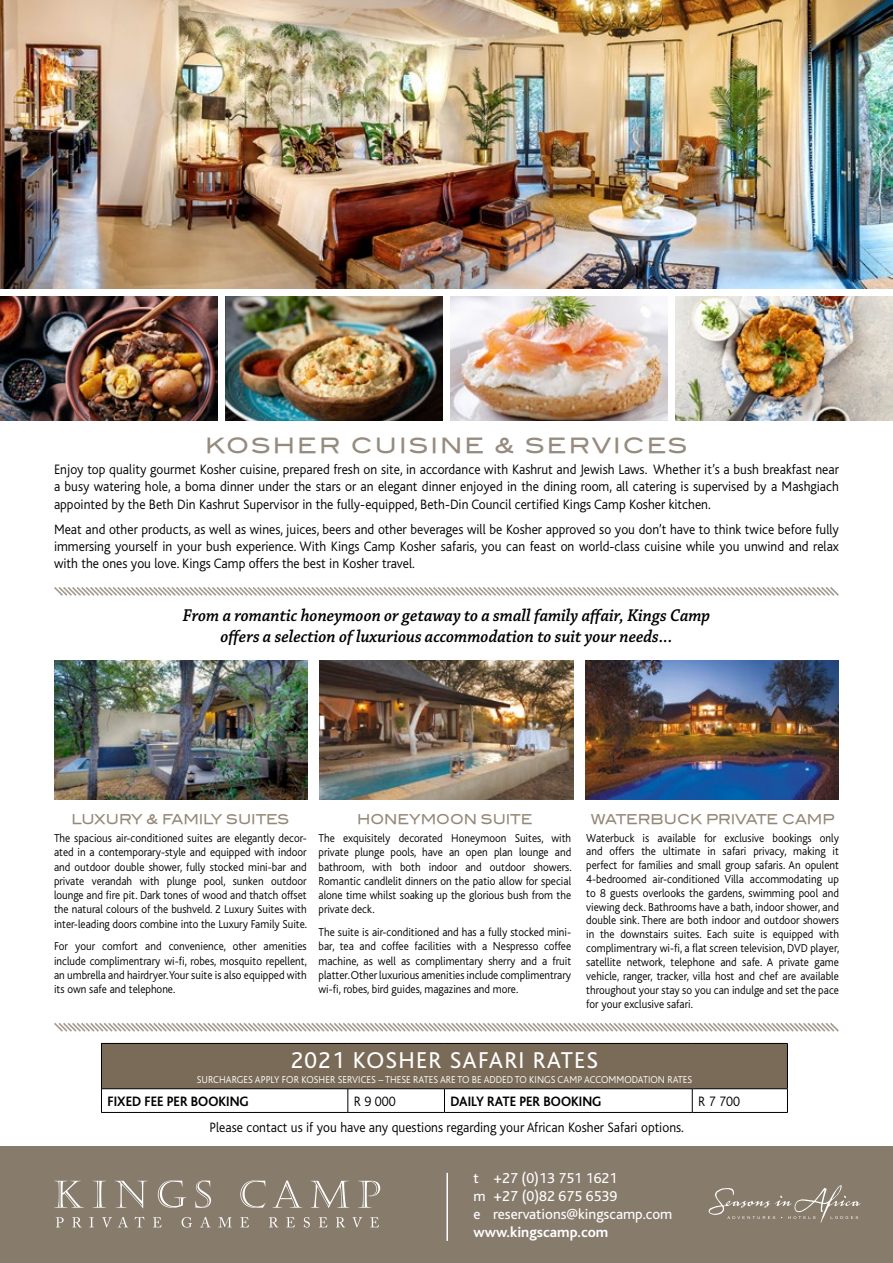
<style>
.page{position:relative;width:893px;height:1263px;background:#fff}
.page>*{position:absolute;margin:0;border:0;box-sizing:border-box;transform-origin:0 0}
.t1{font:24px "Bliss";letter-spacing:.05em;color:#fff}
.t2{font:21px "Blair Md ITCTT Medium";letter-spacing:.1em;color:#968b7e}
.t3{font:italic 600 18px/21px "Chaparral Pro";color:#000;text-align:center;scale:.95 1}
.t4{font:15px/18px "Bliss";color:#fff}
.t5{font:700 15px "Bliss";color:#fff}
.t6{font:300 14.25px/17.1px "Bliss";color:#000;text-align:justify;scale:.95 1}
.t7{font:700 14.25px "Bliss";color:#000;scale:.95 1}
.t8{font:13.5px "Blair Md ITCTT Medium";letter-spacing:-.005em;color:#948776;scale:.93 1}
.t9{font:300 12px/14.2px "Bliss";color:#000;text-align:justify;scale:.93 1}
.t10{font:300 10.5px "Bliss";color:#fff;scale:.95 1}
</style>
<div class="page">
<img style="left:225px;top:296px;width:217px;height:124px">
<img style="left:450px;top:296px;width:218px;height:124px">
<img style="left:676px;top:296px;width:217px;height:124px">
<img style="left:0;top:296px;width:217px;height:124px">
<svg style="left:54px;top:587px;width:785px;height:9px"></svg>
<svg style="left:54px;top:1023px;width:785px;height:9px"></svg>
<div style="left:0;top:1146px;width:893px;height:117px;background:#877b6c"></div>
<svg style="left:709px;top:1185px;width:152px;height:38px"></svg>
<svg style="left:54px;top:1180px;width:326px;height:28px"></svg>
<svg style="left:56px;top:1217px;width:323px;height:10px"></svg>
<hr style="left:446px;top:1173px;width:2px;height:68px;background:#fff">
<div style="left:101px;top:1043px;width:686px;height:46px;background:#7a6b59"></div>
<hr style="left:101px;top:1043px;width:247px;height:1px;background:#000">
<hr style="left:101px;top:1044px;width:1px;height:44px;background:#000">
<hr style="left:348px;top:1043px;width:96px;height:1px;background:#000">
<hr style="left:444px;top:1043px;width:248px;height:1px;background:#000">
<hr style="left:692px;top:1043px;width:96px;height:1px;background:#000">
<hr style="left:787px;top:1044px;width:1px;height:44px;background:#000">
<hr style="left:101px;top:1088px;width:247px;height:1px;background:#000">
<hr style="left:348px;top:1088px;width:96px;height:1px;background:#000">
<hr style="left:444px;top:1088px;width:248px;height:1px;background:#000">
<hr style="left:692px;top:1088px;width:96px;height:1px;background:#000">
<svg style="left:101px;top:1089px;width:687px;height:23px"></svg>
<hr style="left:101px;top:1112px;width:247px;height:1px;background:#000">
<hr style="left:348px;top:1112px;width:96px;height:1px;background:#000">
<hr style="left:444px;top:1112px;width:248px;height:1px;background:#000">
<hr style="left:692px;top:1112px;width:96px;height:1px;background:#000">
<img style="left:320px;top:660px;width:253px;height:139px">
<img style="left:586px;top:660px;width:253px;height:139px">
<img style="left:54px;top:660px;width:253px;height:139px">
<img style="left:0;top:0;width:893px;height:288px">
<h2 class="t2" style="left:205px;top:433px;width:484px">KOSHER CUISINE &amp; SERVICES</h2>
<p class="t6" style="left:54px;top:461px;width:828px">Enjoy top quality gourmet Kosher cuisine, prepared fresh on site, in accordance with Kashrut and Jewish Laws. Whether it’s a bush breakfast near a busy watering hole, a boma dinner under the stars or an elegant dinner enjoyed in the dining room, all catering is supervised by a Mashgiach appointed by the Beth Din Kashrut Supervisor in the fully-equipped, Beth-Din Council certified Kings Camp Kosher kitchen.</p>
<p class="t6" style="left:54px;top:521px;width:828px">Meat and other products, as well as wines, juices, beers and other beverages will be Kosher approved so you don’t have to think twice before fully immersing yourself in your bush experience. With Kings Camp Kosher safaris, you can feast on world-class cuisine while you unwind and relax with the ones you love. Kings Camp offers the best in Kosher travel.</p>
<h3 class="t3" style="left:183px;top:606px;width:557px">From a romantic honeymoon or getaway to a small family affair, Kings Camp offers a selection of luxurious accommodation to suit your needs...</h3>
<p class="t8" style="left:71px;top:810px;width:236px">LUXURY &amp; FAMILY SUITES</p>
<p class="t9" style="left:54px;top:831px;width:274px">The spacious air-conditioned suites are elegantly decor&shy;ated in a contemporary-style and equipped with indoor and outdoor double shower, fully stocked mini-bar and private verandah with plunge pool, sunken outdoor lounge and fire pit. Dark tones of wood and thatch offset the natural colours of the bushveld. 2 Luxury Suites with inter-leading doors combine into the Luxury Family Suite.</p>
<p class="t9" style="left:54px;top:939px;width:274px">For your comfort and convenience, other amenities include complimentrary wi-fi, robes, mosquito repellent, an umbrella and hairdryer. Your suite is also equipped with its own safe and telephone.</p>
<p class="t8" style="left:357px;top:810px;width:190px">HONEYMOON SUITE</p>
<p class="t9" style="left:318px;top:831px;width:274px">The exquisitely decorated Honeymoon Suites, with private plunge pools, have an open plan lounge and bathroom, with both indoor and outdoor showers.<br>Romantic candlelit dinners on the patio allow for special alone time whilst soaking up the glorious bush from the private deck.</p>
<p class="t9" style="left:318px;top:925px;width:273px">The suite is air-conditioned and has a fully stocked mini&shy;bar, tea and coffee facilities with a Nespresso coffee machine, as well as complimentary sherry and a fruit platter. Other luxurious amenities include complimentrary wi-fi, robes, bird guides, magazines and more.</p>
<p class="t8" style="left:591px;top:810px;width:263px">WATERBUCK PRIVATE CAMP</p>
<p class="t9" style="left:586px;top:831px;width:274px;line-height:13.8px">Waterbuck is available for exclusive bookings only and offers the ultimate in safari privacy, making it perfect for families and small group safaris. An opulent 4-bedroomed air-conditioned Villa accommodating up to 8 guests overlooks the gardens, swimming pool and viewing deck. Bathrooms have a bath, indoor shower, and double sink. There are both indoor and outdoor showers in the downstairs suites. Each suite is equipped with complimentrary wi-fi, a flat screen television, DVD player, satellite network, telephone and safe. A private game vehicle, ranger, tracker, villa host and chef are available throughout your stay so you can indulge and set the pace for your exclusive safari.</p>
<h1 class="t1" style="left:291px;top:1047px;width:309px">2021 KOSHER SAFARI RATES</h1>
<p class="t10" style="left:197px;top:1074px;width:523px">SURCHARGES APPLY FOR KOSHER SERVICES – THESE RATES ARE TO BE ADDED TO KINGS CAMP ACCOMMODATION RATES</p>
<p class="t7" style="left:107px;top:1093px;width:150px">FIXED FEE PER BOOKING</p>
<p class="t6" style="left:354px;top:1093px;width:45px">R 9 000</p>
<p class="t7" style="left:450px;top:1093px;width:160px">DAILY RATE PER BOOKING</p>
<p class="t6" style="left:698px;top:1093px;width:45px">R 7 700</p>
<p class="t6" style="left:210px;top:1119px;width:501px">Please contact us if you have any questions regarding your African Kosher Safari options.</p>
<p class="t4" style="left:473px;top:1169px;width:200px">t +27 (0)13 751 1621<br>m +27 (0)82 675 6539<br>e reservations@kingscamp.com</p>
<p class="t5" style="left:473px;top:1224px;width:136px">www.kingscamp.com</p>
</div>
